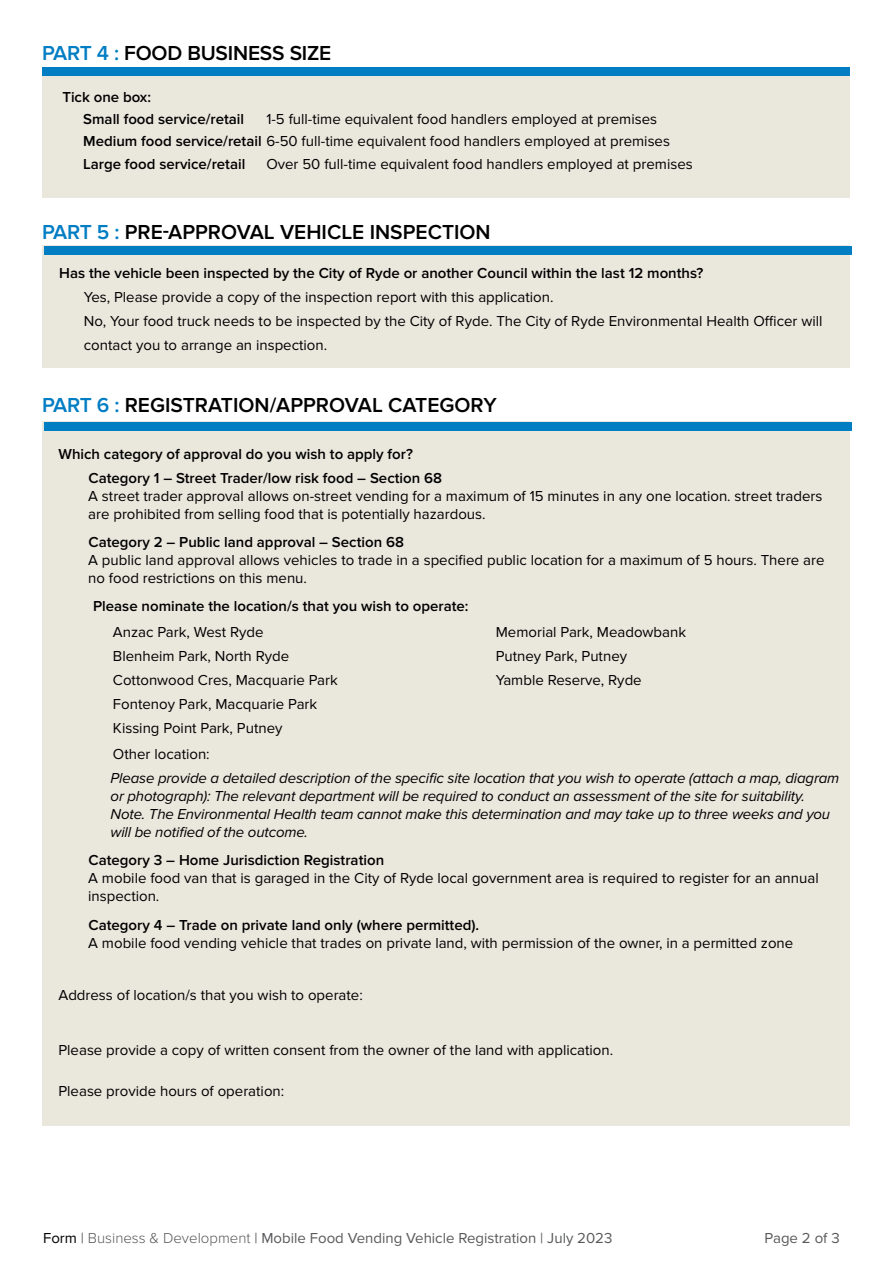
<style>
.page{position:relative;width:893px;height:1263px;background:#fff}
.page>*{position:absolute;margin:0;border:0;box-sizing:border-box;transform-origin:0 0}
.t1{font:600 21px "Proxima Nova";color:#000}
.t2{font:15px/24px "Proxima Nova";color:#000}
.t3{font:600 15px/24px "Proxima Nova";color:#000}
.t4{font:italic 15px/18px "Proxima Nova";letter-spacing:-.01em;color:#000}
.t5{font:15px "Proxima Nova";color:#58595b}
.s1{color:#007dc3}
.s2{font-weight:600}
.s3{color:#000}
.s4{font-weight:300}
</style>
<div class="page">
<div style="left:43px;top:246px;width:807px;height:122px;background:#eae7dd"></div>
<div style="left:43px;top:422px;width:807px;height:704px;background:#eae7dd"></div>
<div style="left:43px;top:69px;width:807px;height:128px;background:#eae7dd"></div>
<div style="left:42px;top:67px;width:808px;height:8px;background:#007dc3"></div>
<div style="left:44px;top:246px;width:807px;height:8px;background:#007dc3"></div>
<div style="left:44px;top:422px;width:807px;height:8px;background:#007dc3"></div>
<h1 class="t1" style="left:42px;top:41px;width:291px"><span class="s1">PART 4 :</span> FOOD BUSINESS SIZE</h1>
<p class="t3" style="left:83px;top:86px;width:162px;line-height:22.2px;text-indent:-21px">Tick one box:<br>Small food service/retail</p>
<p class="t2" style="left:83px;top:109px;width:588px;line-height:22.2px;text-indent:183px">1-5 full-time equivalent food handlers employed at premises<br><span class="s2">Medium food service/retail</span> 6-50 full-time equivalent food handlers employed at premises<br><span class="s2">Large food service/retail</span></p>
<p class="t2" style="left:266px;top:152px;width:428px">Over 50 full-time equivalent food handlers employed at premises</p>
<h1 class="t1" style="left:42px;top:220px;width:450px"><span class="s1">PART 5 :</span> PRE-APPROVAL VEHICLE INSPECTION</h1>
<p class="t3" style="left:59px;top:262px;width:646px">Has the vehicle been inspected by the City of Ryde or another Council within the last 12 months?</p>
<p class="t2" style="left:84px;top:286px;width:740px">Yes, Please provide a copy of the inspection report with this application.<br>No, Your food truck needs to be inspected by the City of Ryde. The City of Ryde Environmental Health Officer will contact you to arrange an inspection.</p>
<h1 class="t1" style="left:42px;top:393px;width:456px"><span class="s1">PART 6 :</span> REGISTRATION/APPROVAL CATEGORY</h1>
<p class="t3" style="left:88px;top:442px;width:355px;text-indent:-30px">Which category of approval do you wish to apply for?<br>Category 1 – Street Trader/low risk food – Section 68</p>
<p class="t2" style="left:88px;top:487px;width:736px;line-height:18px">A street trader approval allows on-street vending for a maximum of 15 minutes in any one location. street traders are prohibited from selling food that is potentially hazardous.</p>
<p class="t3" style="left:88px;top:530px;width:317px">Category 2 – Public land approval – Section 68</p>
<p class="t2" style="left:88px;top:551px;width:738px;line-height:18px">A public land approval allows vehicles to trade in a specified public location for a maximum of 5 hours. There are no food restrictions on this menu.</p>
<p class="t3" style="left:93px;top:595px;width:377px">Please nominate the location/s that you wish to operate:</p>
<p class="t2" style="left:113px;top:620px;width:226px">Anzac Park, West Ryde<br>Blenheim Park, North Ryde<br>Cottonwood Cres, Macquarie Park<br>Fontenoy Park, Macquarie Park<br>Kissing Point Park, Putney</p>
<p class="t2" style="left:496px;top:620px;width:192px">Memorial Park, Meadowbank<br>Putney Park, Putney<br>Yamble Reserve, Ryde</p>
<p class="t2" style="left:113px;top:742px;width:98px">Other location:</p>
<p class="t4" style="left:111px;top:769px;width:730px">Please provide a detailed description of the specific site location that you wish to operate (attach a map, diagram or photograph): The relevant department will be required to conduct an assessment of the site for suitability.<br>Note. The Environmental Health team cannot make this determination and may take up to three weeks and you will be notified of the outcome.</p>
<p class="t3" style="left:88px;top:849px;width:297px">Category 3 – Home Jurisdiction Registration</p>
<p class="t2" style="left:88px;top:870px;width:732px;line-height:18px">A mobile food van that is garaged in the City of Ryde local government area is required to register for an annual inspection.</p>
<p class="t3" style="left:88px;top:913px;width:392px">Category 4 – Trade on private land only (where permitted).</p>
<p class="t2" style="left:88px;top:931px;width:706px">A mobile food vending vehicle that trades on private land, with permission of the owner, in a permitted zone</p>
<p class="t2" style="left:58px;top:983px;width:306px">Address of location/s that you wish to operate:</p>
<p class="t2" style="left:58px;top:1038px;width:556px">Please provide a copy of written consent from the owner of the land with application.</p>
<p class="t2" style="left:58px;top:1079px;width:227px">Please provide hours of operation:</p>
<p class="t5" style="left:43px;top:1229px;width:571px"><span class="s3">Form</span> | <span class="s4">Business &amp; Development</span> | Mobile Food Vending Vehicle Registration | July 2023</p>
<p class="t5" style="left:765px;top:1229px;width:77px">Page 2 of 3</p>
</div>
